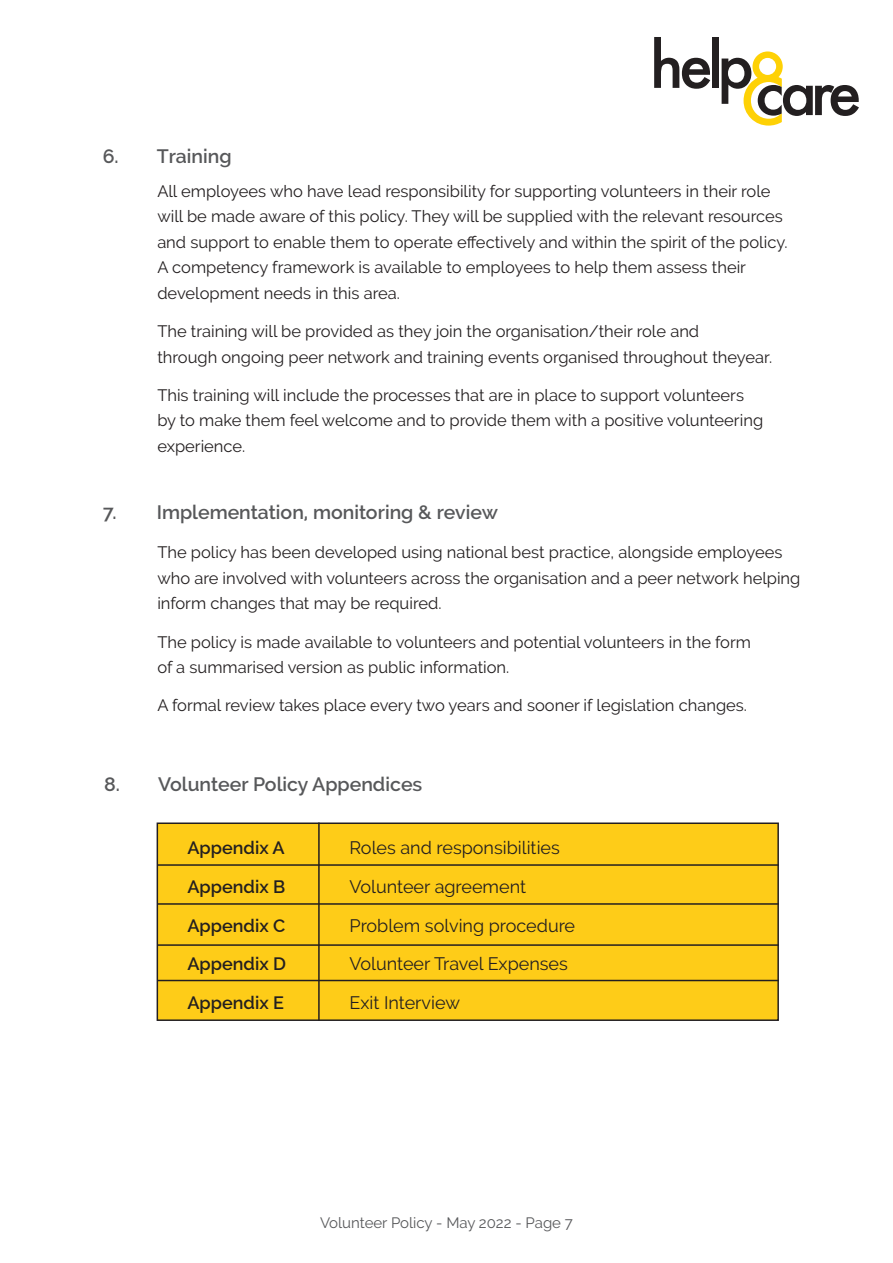
<style>
.page{position:relative;width:893px;height:1263px;background:#fff}
.page>*{position:absolute;margin:0;border:0;box-sizing:border-box;transform-origin:0 0}
.t1{font:600 19.5px "Raleway";color:#57585a}
.t2{font:18px "Raleway";color:#231f20}
.t3{font:600 18px "Raleway";color:#231f20}
.t4{font:16.5px/25.5px "Raleway";color:#231f20}
.t5{font:15px "Raleway";color:#57585a}
</style>
<div class="page">
<div style="left:712px;top:37px;width:7px;height:51px;background:#231f20"></div>
<svg style="left:722px;top:51px;width:137px;height:75px"></svg>
<svg style="left:654px;top:37px;width:56px;height:52px"></svg>
<div style="left:157px;top:823px;width:621px;height:197px;background:#fecc18"></div>
<div style="left:157px;top:822px;width:622px;height:199px;border:2px solid #231f20"></div>
<hr style="left:157px;top:864px;width:622px;height:2px;background:#231f20">
<hr style="left:157px;top:903px;width:622px;height:2px;background:#231f20">
<hr style="left:157px;top:944px;width:622px;height:2px;background:#231f20">
<hr style="left:157px;top:980px;width:622px;height:1px;background:#231f20">
<hr style="left:318px;top:822px;width:2px;height:199px;background:#231f20">
<p class="t1" style="left:103px;top:145px;width:130px">6. Training</p>
<p class="t4" style="left:157px;top:178px;width:632px">All employees who have lead responsibility for supporting volunteers in their role will be made aware of this policy. They will be supplied with the relevant resources and support to enable them to operate effectively and within the spirit of the policy.<br>A competency framework is available to employees to help them assess their development needs in this area.</p>
<p class="t4" style="left:157px;top:319px;width:617px">The training will be provided as they join the organisation/their role and<br>through ongoing peer network and training events organised throughout theyear.</p>
<p class="t4" style="left:157px;top:382px;width:607px">This training will include the processes that are in place to support volunteers by to make them feel welcome and to provide them with a positive volunteering experience.</p>
<p class="t1" style="left:103px;top:501px;width:397px">7. Implementation, monitoring &amp; review</p>
<p class="t4" style="left:157px;top:540px;width:645px">The policy has been developed using national best practice, alongside employees who are involved with volunteers across the organisation and a peer network helping inform changes that may be required.</p>
<p class="t4" style="left:157px;top:629px;width:595px">The policy is made available to volunteers and potential volunteers in the form of a summarised version as public information.</p>
<p class="t4" style="left:157px;top:693px;width:591px">A formal review takes place every two years and sooner if legislation changes.</p>
<p class="t1" style="left:104px;top:773px;width:320px">8. Volunteer Policy Appendices</p>
<p class="t3" style="left:187px;top:837px;width:99px">Appendix A</p>
<p class="t2" style="left:349px;top:837px;width:212px">Roles and responsibilities</p>
<p class="t3" style="left:187px;top:876px;width:99px">Appendix B</p>
<p class="t2" style="left:349px;top:876px;width:178px">Volunteer agreement</p>
<p class="t3" style="left:187px;top:915px;width:99px">Appendix C</p>
<p class="t2" style="left:349px;top:915px;width:227px">Problem solving procedure</p>
<p class="t3" style="left:187px;top:953px;width:100px">Appendix D</p>
<p class="t2" style="left:349px;top:953px;width:220px">Volunteer Travel Expenses</p>
<p class="t3" style="left:187px;top:992px;width:98px">Appendix E</p>
<p class="t2" style="left:349px;top:992px;width:112px">Exit Interview</p>
<p class="t5" style="left:320px;top:1214px;width:254px">Volunteer Policy - May 2022 - Page 7</p>
</div>
